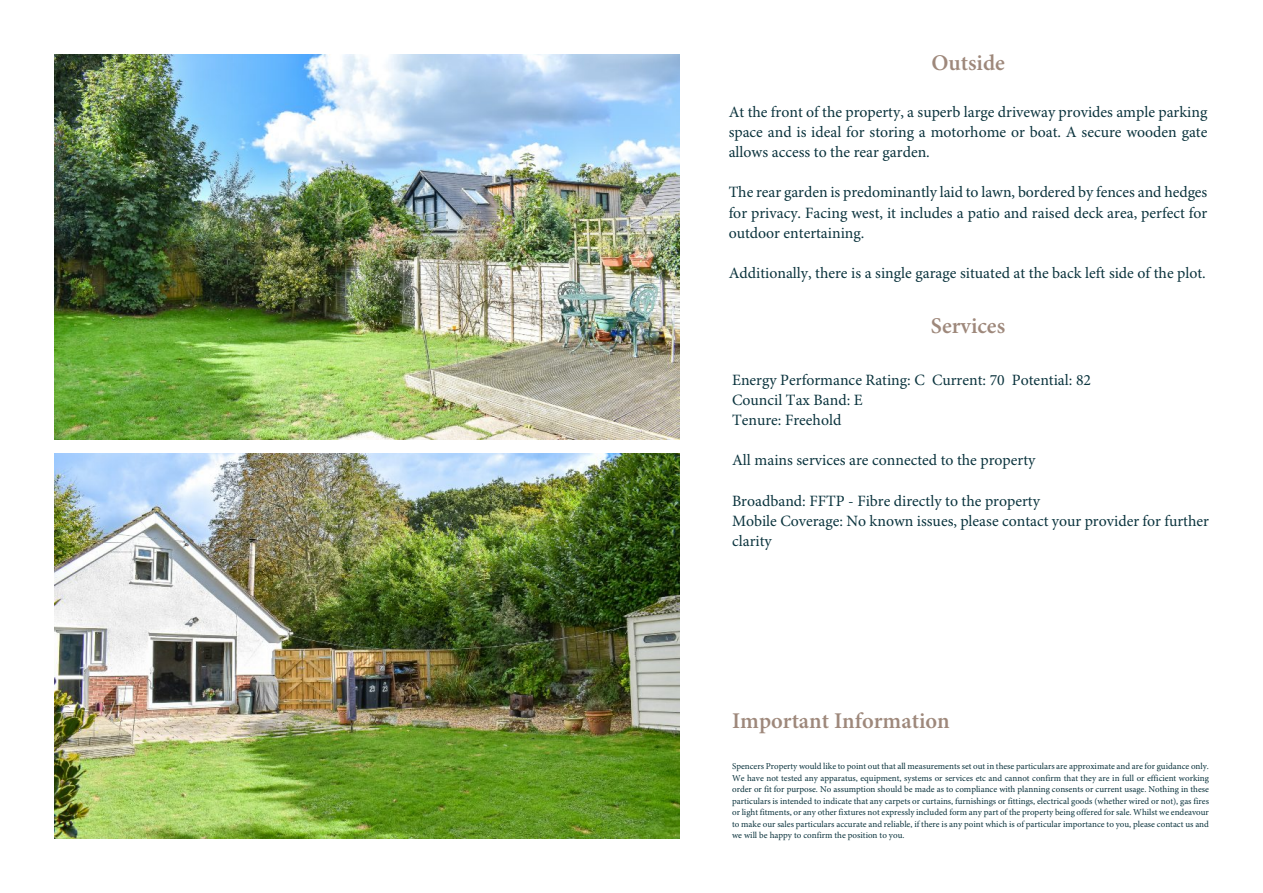
<style>
.page{position:relative;width:1263px;height:893px;background:#fff}
.page>*{position:absolute;margin:0;border:0;box-sizing:border-box;transform-origin:0 0}
.t1{font:600 22.5px "Minion Pro";color:#9e887b}
.t2{font:15.75px/20.1px "Minion Pro";color:#0b333d;text-align:justify}
.t3{font:15.75px/20.1px "Minion Pro";color:#0b343e}
.t4{font:9px/11.6px "Minion Pro";color:#0b333d;text-align:justify}
</style>
<div class="page">
<img style="left:54px;top:54px;width:625px;height:386px">
<img style="left:54px;top:453px;width:625px;height:386px">
<h1 class="t1" style="left:931px;top:54px;width:75px">Outside</h1>
<h2 class="t2" style="left:729px;top:103px;width:480px">At the front of the property, a superb large driveway provides ample parking space and is ideal for storing a motorhome or boat. A secure wooden gate allows access to the rear garden.</h2>
<h2 class="t2" style="left:729px;top:184px;width:480px">The rear garden is predominantly laid to lawn, bordered by fences and hedges for privacy. Facing west, it includes a patio and raised deck area, perfect for outdoor entertaining.</h2>
<h2 class="t2" style="left:729px;top:264px;width:479px">Additionally, there is a single garage situated at the back left side of the plot.</h2>
<h1 class="t1" style="left:931px;top:317px;width:76px">Services</h1>
<h2 class="t3" style="left:732px;top:371px;width:360px">Energy Performance Rating: C Current: 70 Potential: 82<br>Council Tax Band: E<br>Tenure: Freehold</h2>
<h2 class="t3" style="left:732px;top:452px;width:305px">All mains services are connected to the property</h2>
<h2 class="t3" style="left:732px;top:492px;width:478px">Broadband: FFTP - Fibre directly to the property<br>Mobile Coverage: No known issues, please contact your provider for further clarity</h2>
<h1 class="t1" style="left:732px;top:712px;width:219px">Important Information</h1>
<p class="t4" style="left:732px;top:761px;width:478px">Spencers Property would like to point out that all measurements set out in these particulars are approximate and are for guidance only.<br>We have not tested any apparatus, equipment, systems or services etc and cannot confirm that they are in full or efficient working order or fit for purpose. No assumption should be made as to compliance with planning consents or current usage. Nothing in these particulars is intended to indicate that any carpets or curtains, furnishings or fittings, electrical goods (whether wired or not), gas fires or light fitments, or any other fixtures not expressly included form any part of the property being offered for sale. Whilst we endeavour to make our sales particulars accurate and reliable, if there is any point which is of particular importance to you, please contact us and we will be happy to confirm the position to you.</p>
</div>
